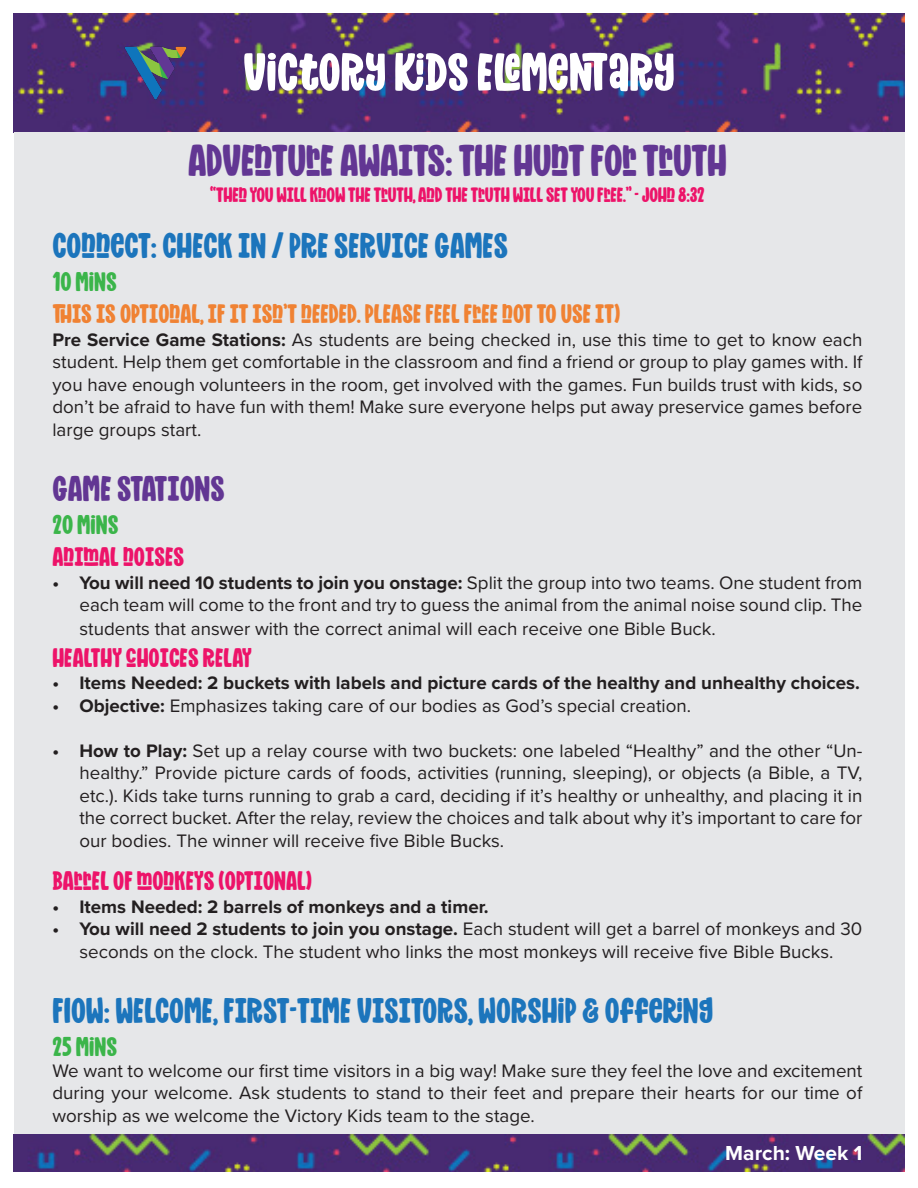
<style>
.page{position:relative;width:918px;height:1188px;background:#fff}
.page>*{position:absolute;margin:0;border:0;box-sizing:border-box;transform-origin:0 0}
.t1{font:54px "Mighty Mountain";color:#fff}
.t2{font:45px "Mighty Mountain";letter-spacing:-.01em;color:#623693}
.t3{font:36px "Mighty Mountain";color:#1c75bc}
.t4{font:36px "Mighty Mountain";color:#623693}
.t5{font:27px "Mighty Mountain";color:#f08233}
.t6{font:27px "Mighty Mountain";color:#ed1369}
.t7{font:27px "Mighty Mountain";color:#3bb54a}
.t8{font:21px "Mighty Mountain";letter-spacing:-.01em;color:#ed1369}
.t9{font:700 21px "Proxima Nova";color:#fff}
.t10{font:18.75px/22.5px "Proxima Nova";color:#231f20;text-align:justify}
.t11{font:700 18.75px "Proxima Nova";color:#231f20}
.s1{font-weight:700}
</style>
<div class="page">
<img style="left:14px;top:14px;width:891px;height:119px">
<div style="left:14px;top:133px;width:890px;height:1009px;background:#e6e7e9"></div>
<img style="left:124px;top:40px;width:64px;height:64px">
<img style="left:14px;top:1134px;width:891px;height:37px">
<p class="t1" style="left:243px;top:35px;width:433px">VICTORY KIDS ELEMENTARY</p>
<p class="t2" style="left:188px;top:130px;width:540px">ADVENTURE AWAITS: THE HUNT FOR TRUTH</p>
<p class="t8" style="left:210px;top:180px;width:496px">“THEN YOU WILL KNOW THE TRUTH, AND THE TRUTH WILL SET YOU FREE.” - JOHN 8:32</p>
<p class="t3" style="left:52px;top:221px;width:457px">CONNECT: CHECK IN / PRE SERVICE GAMES</p>
<p class="t7" style="left:52px;top:263px;width:66px">10 MINS</p>
<p class="t5" style="left:52px;top:295px;width:569px">THIS IS OPTIONAL, IF IT ISN’T NEEDED. PLEASE FEEL FREE NOT TO USE IT)</p>
<p class="t10" style="left:52px;top:327px;width:812px"><span class="s1">Pre Service Game Stations:</span> As students are being checked in, use this time to get to know each student. Help them get comfortable in the classroom and find a friend or group to play games with. If you have enough volunteers in the room, get involved with the games. Fun builds trust with kids, so don’t be afraid to have fun with them! Make sure everyone helps put away preservice games before large groups start.</p>
<p class="t4" style="left:52px;top:464px;width:174px">GAME STATIONS</p>
<p class="t7" style="left:52px;top:506px;width:68px">20 MINS</p>
<p class="t6" style="left:52px;top:538px;width:133px">ANIMAL NOISES</p>
<p class="t10" style="left:79px;top:570px;width:784px;line-height:23px;text-indent:-27px"><span class="s1">• You will need 10 students to join you onstage:</span> Split the group into two teams. One student from each team will come to the front and try to guess the animal from the animal noise sound clip. The students that answer with the correct animal will each receive one Bible Buck.</p>
<p class="t6" style="left:52px;top:639px;width:201px">HEALTHY CHOICES RELAY</p>
<p class="t11" style="left:52px;top:669px;width:809px">• Items Needed: 2 buckets with labels and picture cards of the healthy and unhealthy choices.</p>
<p class="t10" style="left:52px;top:694px;width:640px"><span class="s1">• Objective:</span> Emphasizes taking care of our bodies as God’s special creation.</p>
<p class="t10" style="left:79px;top:739px;width:785px;text-indent:-27px"><span class="s1">• How to Play:</span> Set up a relay course with two buckets: one labeled “Healthy” and the other “Un&shy;healthy.” Provide picture cards of foods, activities (running, sleeping), or objects (a Bible, a TV, etc.). Kids take turns running to grab a card, deciding if it’s healthy or unhealthy, and placing it in the correct bucket. After the relay, review the choices and talk about why it’s important to care for our bodies. The winner will receive five Bible Bucks.</p>
<p class="t6" style="left:52px;top:862px;width:261px">BARREL OF MONKEYS (OPTIONAL)</p>
<p class="t11" style="left:52px;top:892px;width:438px">• Items Needed: 2 barrels of monkeys and a timer.</p>
<p class="t10" style="left:52px;top:917px;width:811px;text-align:center"><span class="s1">• You will need 2 students to join you onstage.</span> Each student will get a barrel of monkeys and 30 seconds on the clock. The student who links the most monkeys will receive five Bible Bucks.</p>
<p class="t3" style="left:52px;top:986px;width:662px">FLOW: WELCOME, FIRST-TIME VISITORS, WORSHIP &amp; OFFERING</p>
<p class="t7" style="left:52px;top:1028px;width:66px">25 MINS</p>
<p class="t10" style="left:52px;top:1058px;width:811px">We want to welcome our first time visitors in a big way! Make sure they feel the love and excitement during your welcome. Ask students to stand to their feet and prepare their hearts for our time of worship as we welcome the Victory Kids team to the stage.</p>
<p class="t9" style="left:725px;top:1137px;width:139px">March: Week 1</p>
</div>
